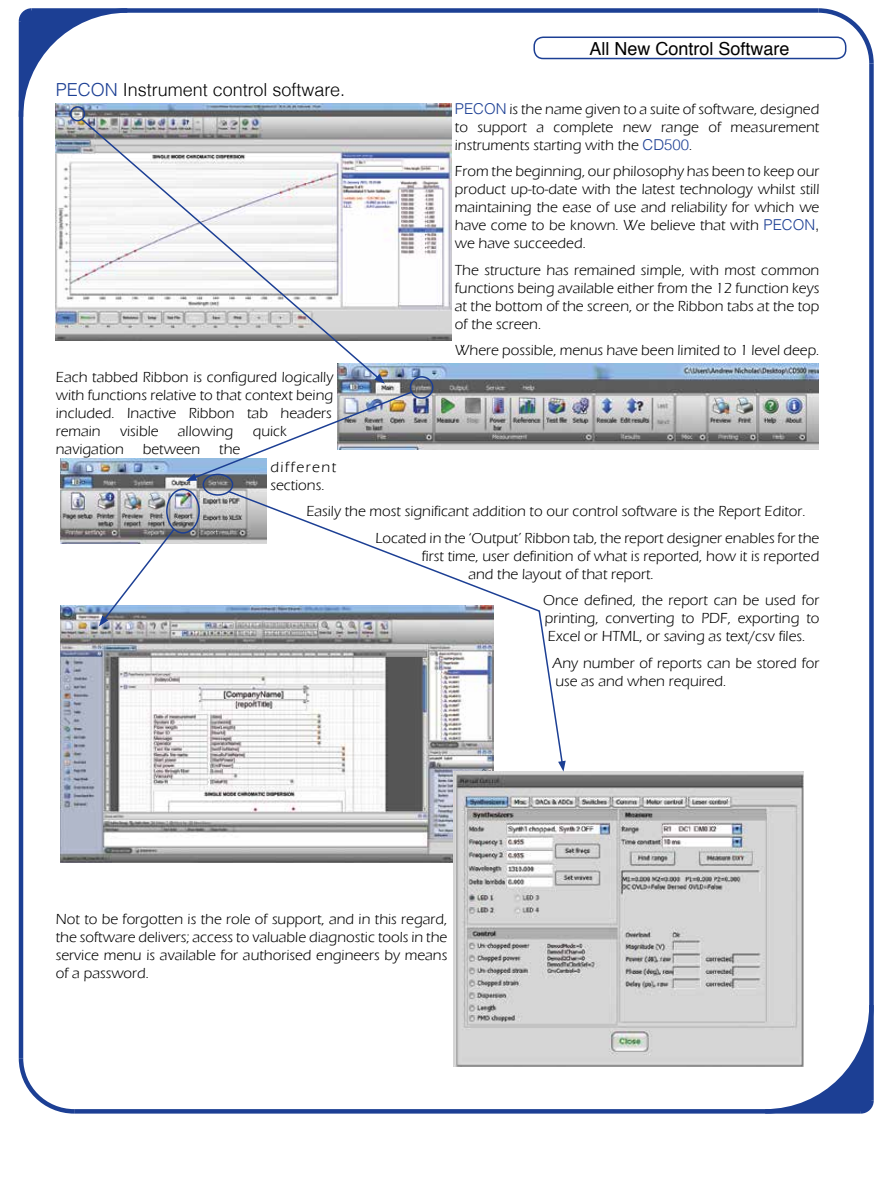
<style>
.page{position:relative;width:893px;height:1188px;background:#fff}
.page>*{position:absolute;margin:0;border:0;box-sizing:border-box;transform-origin:0 0}
.t1{font:300 18px "Helvetica";color:#000}
.t2{font:18px "Helvetica";color:#000}
.t3{font:15px/18px "Eras Book ITC";color:#000;text-align:justify}
.t4{font:15px/18px "Eras Book ITC";letter-spacing:.105em;color:#000}
.s1{color:#1c3f94}
.s2{font-family:"Helvetica";font-weight:300;color:#1c3f94}
.s3{font-family:"Helvetica";font-weight:300}
</style>
<div class="page">
<svg style="left:18px;top:8px;width:114px;height:113px"></svg>
<svg style="left:814px;top:8px;width:60px;height:56px"></svg>
<div style="left:32px;top:8px;width:786px;height:5px;background:#1c3f94"></div>
<div style="left:869px;top:64px;width:5px;height:1037px;background:#1c3f94"></div>
<div style="left:74px;top:1109px;width:787px;height:5px;background:#1c3f94"></div>
<svg style="left:761px;top:1001px;width:113px;height:113px"></svg>
<hr style="left:19px;top:21px;width:4px;height:1037px;background:#1c3f94">
<svg style="left:18px;top:1054px;width:61px;height:60px"></svg>
<div style="left:533px;top:37px;width:313px;height:22px;border:2px solid #1c3f94;border-radius:9px"></div>
<img style="left:338px;top:363px;width:480px;height:87px">
<img style="left:56px;top:104px;width:396px;height:236px">
<img style="left:60px;top:459px;width:206px;height:85px">
<img style="left:60px;top:605px;width:433px;height:258px">
<img style="left:453px;top:772px;width:351px;height:294px">
<svg style="left:80px;top:118px;width:301px;height:262px"></svg>
<svg style="left:374px;top:374px;width:11px;height:10px"></svg>
<svg style="left:186px;top:390px;width:228px;height:91px"></svg>
<div style="left:70px;top:106px;width:15px;height:15px;border:2px solid #1c3f94;border-radius:50%"></div>
<div style="left:410px;top:376px;width:23px;height:23px;border:2px solid #1c3f94;border-radius:50%"></div>
<div style="left:166px;top:488px;width:34px;height:46px;border:2px solid #1c3f94;border-radius:50%"></div>
<svg style="left:99px;top:528px;width:77px;height:98px"></svg>
<svg style="left:227px;top:489px;width:336px;height:276px"></svg>
<svg style="left:558px;top:761px;width:8px;height:11px"></svg>
<div style="left:202px;top:474px;width:31px;height:22px;border:2px solid #1c3f94;border-radius:50%"></div>
<p class="t1" style="left:56px;top:75px;width:291px"><span class="s1">PECON</span> Instrument control software.</p>
<p class="t2" style="left:589px;top:34px;width:202px">All New Control Software</p>
<p class="t3" style="left:455px;top:100px;width:366px"><span class="s2">PECON</span> is the name given to a suite of software, designed to support a complete new range of measurement instruments starting with the <span class="s2">CD500</span>.</p>
<p class="t3" style="left:455px;top:162px;width:366px">From the beginning, our philosophy has been to keep our product up-to-date with the latest technology whilst still maintaining the ease of use and reliability for which we have come to be known. We believe that with <span class="s2">PECON</span><span class="s3">, </span>we have succeeded.</p>
<p class="t3" style="left:455px;top:261px;width:366px">The structure has remained simple, with most common functions being available either from the 12 function keys at the bottom of the screen, or the Ribbon tabs at the top of the screen.</p>
<p class="t3" style="left:455px;top:341px;width:366px">Where possible, menus have been limited to 1 level deep.</p>
<p class="t3" style="left:56px;top:368px;width:279px">Each tabbed Ribbon is configured logically with functions relative to that context being included. Inactive Ribbon tab headers remain</p>
<p class="t3" style="left:120px;top:422px;width:40px">visible</p>
<p class="t3" style="left:178px;top:422px;width:57px">allowing</p>
<p class="t3" style="left:253px;top:422px;width:36px">quick</p>
<p class="t3" style="left:56px;top:440px;width:70px">navigation</p>
<p class="t3" style="left:143px;top:440px;width:59px">between</p>
<p class="t3" style="left:219px;top:440px;width:23px">the</p>
<p class="t4" style="left:270px;top:458px;width:67px">different sections.</p>
<p class="t3" style="left:375px;top:498px;width:446px;line-height:26.5px;text-indent:-69px">Easily the most significant addition to our control software is the Report Editor.<br>Located in the ‘Output’ Ribbon tab, the report designer enables for the</p>
<p class="t3" style="left:468px;top:547px;width:353px;text-indent:-46px">first time, user definition of what is reported, how it is reported and the layout of that report.</p>
<p class="t3" style="left:543px;top:591px;width:278px">Once defined, the report can be used for printing, converting to PDF, exporting to Excel or HTML, or saving as text/csv files.</p>
<p class="t3" style="left:552px;top:654px;width:269px">Any number of reports can be stored for use as and when required.</p>
<p class="t3" style="left:56px;top:911px;width:393px">Not to be forgotten is the role of support, and in this regard, the software delivers; access to valuable diagnostic tools in the service menu is available for authorised engineers by means of a password.</p>
</div>
